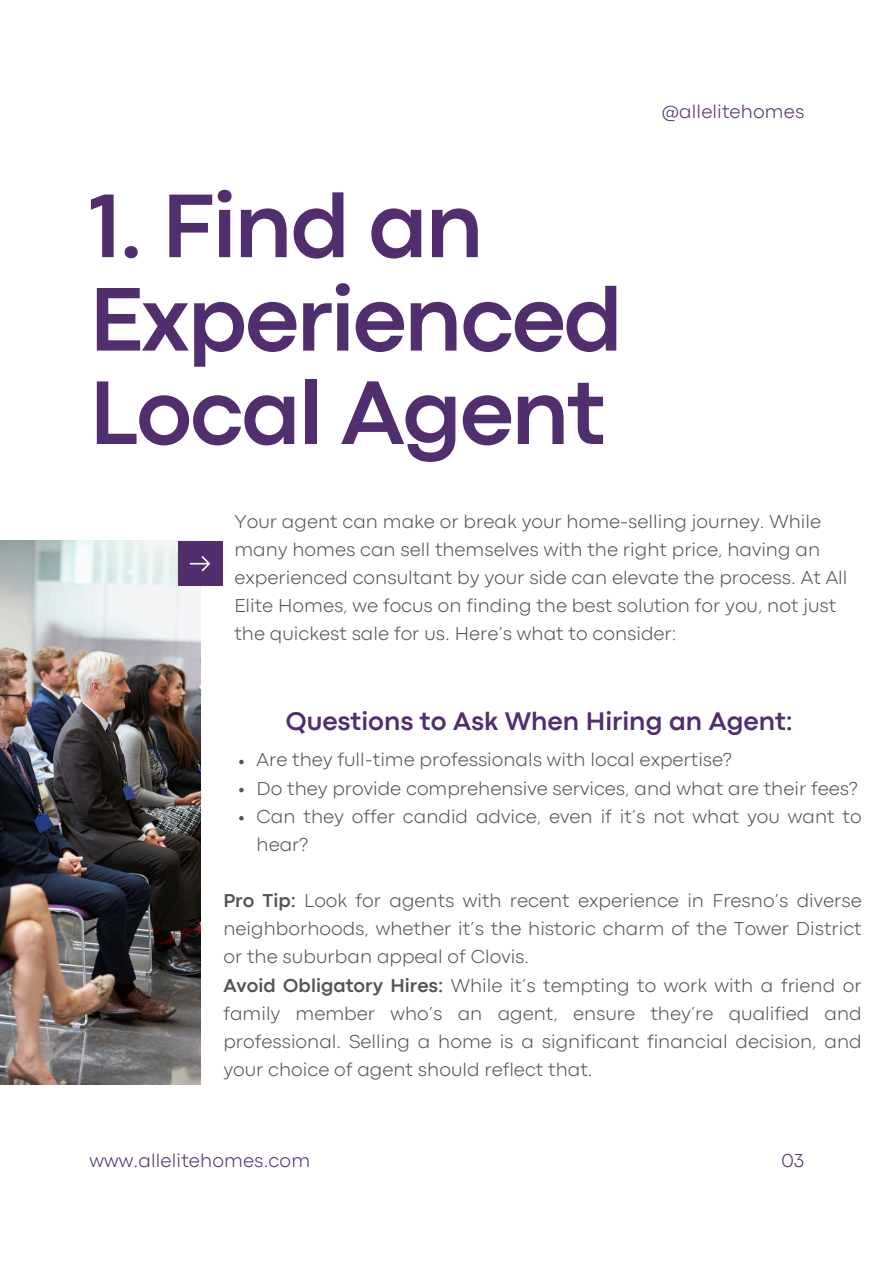
<style>
.page{position:relative;width:894px;height:1264px;background:#fff}
.page>*{position:absolute;margin:0;border:0;box-sizing:border-box;transform-origin:0 0}
.t1{font:700 94.2px/93.3px "Codec Pro";letter-spacing:-.025em;color:#512e6e}
.t2{font:700 26.55px "Codec Pro";color:#512e6e}
.t3{font:300 19.5px/28.2px "Codec Pro";color:#545454}
.t4{font:300 19.5px "Codec Pro";letter-spacing:.01em;color:#512e6e}
.s1{font-weight:700}
</style>
<div class="page">
<img style="left:0;top:541px;width:200px;height:543px">
<div style="left:178px;top:541px;width:45px;height:45px;background:#512e6e"></div>
<svg style="left:190px;top:556px;width:20px;height:15px"></svg>
<svg style="left:239px;top:759px;width:4px;height:5px"></svg>
<svg style="left:239px;top:787px;width:4px;height:5px"></svg>
<svg style="left:239px;top:816px;width:4px;height:4px"></svg>
<p class="t1" style="left:89px;top:186px;width:534px">1. Find an<br>Experienced<br>Local Agent</p>
<p class="t4" style="left:661px;top:104px;width:144px">@allelitehomes</p>
<p class="t3" style="left:234px;top:508px;width:614px">Your agent can make or break your home-selling journey. While many homes can sell themselves with the right price, having an experienced consultant by your side can elevate the process. At All Elite Homes, we focus on finding the best solution for you, not just the quickest sale for us. Here’s what to consider:</p>
<p class="t2" style="left:285px;top:711px;width:508px">Questions to Ask When Hiring an Agent:</p>
<p class="t3" style="left:256px;top:747px;width:477px">Are they full-time professionals with local expertise?</p>
<p class="t3" style="left:256px;top:775px;width:602px">Do they provide comprehensive services, and what are their fees?</p>
<p class="t3" style="left:256px;top:803px;width:606px">Can they offer candid advice, even if it’s not what you want to hear?</p>
<p class="t3" style="left:223px;top:888px;width:639px;text-align:justify"><span class="s1">Pro Tip:</span> Look for agents with recent experience in Fresno’s diverse neighborhoods, whether it’s the historic charm of the Tower District or the suburban appeal of Clovis.</p>
<h2 class="t3" style="left:223px;top:972px;width:639px;text-align:justify"><span class="s1">Avoid Obligatory Hires:</span> While it’s tempting to work with a friend or family member who’s an agent, ensure they’re qualified and professional. Selling a home is a significant financial decision, and your choice of agent should reflect that.</h2>
<p class="t4" style="left:89px;top:1153px;width:222px">www.allelitehomes.com</p>
<p class="t4" style="left:781px;top:1153px;width:24px">03</p>
</div>
